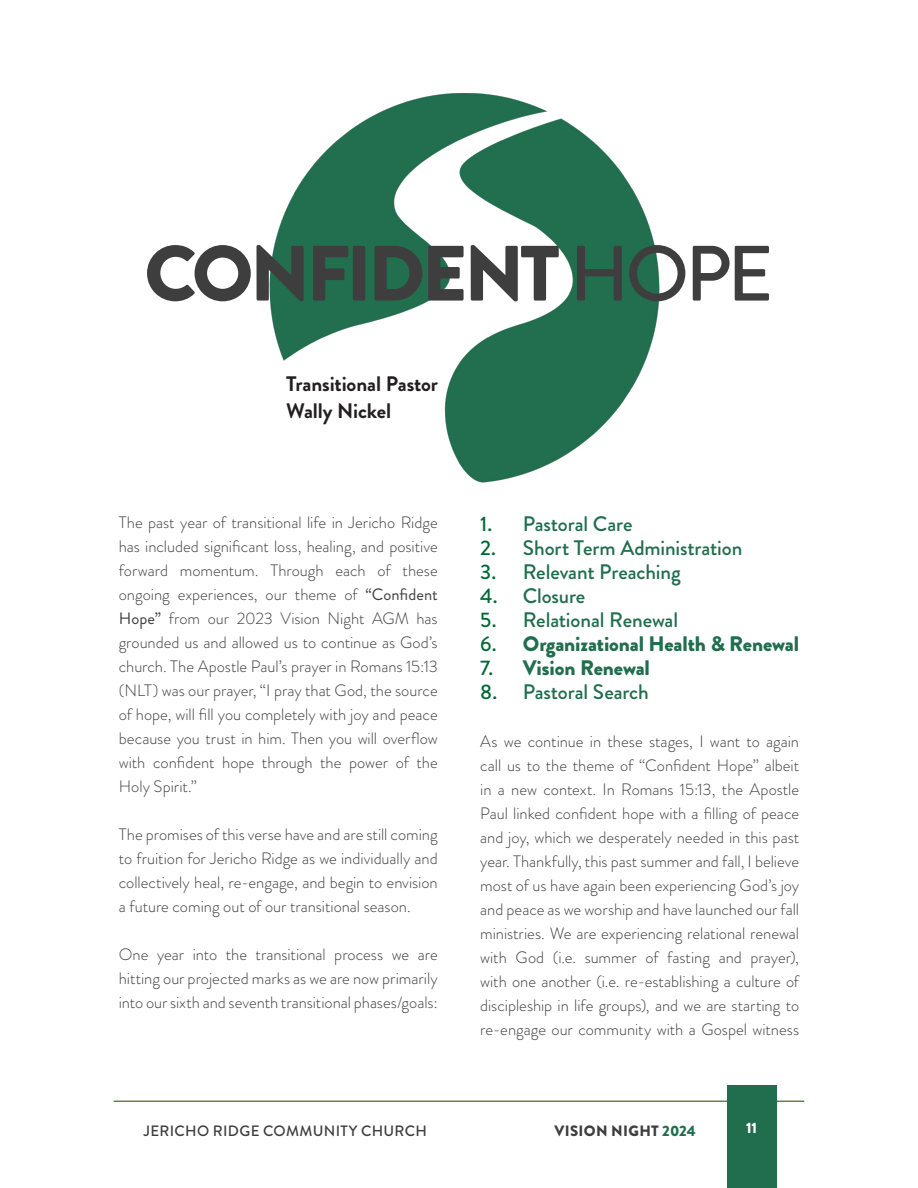
<style>
.page{position:relative;width:918px;height:1188px;background:#fff}
.page>*{position:absolute;margin:0;border:0;box-sizing:border-box;transform-origin:0 0}
.t1{font:900 78.15px "Brandon Grotesque";letter-spacing:-.05em;color:#3e3e3f}
.t2{font:500 21px "Brandon Grotesque";letter-spacing:-.005em;color:#216e4f}
.t3{font:900 21px "Brandon Grotesque";letter-spacing:-.005em;color:#216e4f}
.t4{font:700 21px "Brandon Grotesque";letter-spacing:-.005em;color:#231f20}
._01_Main_Header_-_Pragmatica_60pt{font:300 16.5px/24px "Brandon Grotesque";color:#3e3e3f;text-align:justify}
.t5{font:500 15px "Brandon Grotesque";letter-spacing:.02em;color:#3e3e3f}
.t6{font:900 15px "Brandon Grotesque";letter-spacing:.02em;color:#3e3e3f}
._02_Main_Text_Bold_-_Brandon_9pt{font:900 15px "Brandon Grotesque";color:#fff}
.s1{font-weight:500}
.s2{font-weight:400}
.s3{color:#006938}
.s4{font-weight:500;color:#006938}
.s5{color:#216e4f}
</style>
<div class="page">
<div style="left:727px;top:1085px;width:49px;height:103px;background:#216e4f"></div>
<hr style="left:114px;top:1101px;width:690px;height:1px;background:#216e4f">
<img style="left:269px;top:93px;width:391px;height:390px">
<p class="t1" style="left:144px;top:218px;width:630px">CONFIDENT <span class="s1">HOPE</span></p>
<p class="t4" style="left:286px;top:369px;width:153px">Transitional Pastor</p>
<p class="t4" style="left:286px;top:396px;width:107px">Wally Nickel</p>
<p class="_01_Main_Header_-_Pragmatica_60pt" style="left:119px;top:511px;width:320px">The past year of transitional life in Jericho Ridge has included significant loss, healing, and positive forward momentum. Through each of these ongoing experiences, our theme of <span class="s2">“Confident Hope”</span> from our 2023 Vision Night AGM has grounded us and allowed us to continue as God’s church. The Apostle Paul’s prayer in Romans 15:13 (NLT) was our prayer, “I pray that God, the source of hope, will fill you completely with joy and peace because you trust in him. Then you will overflow with confident hope through the power of the Holy Spirit.”</p>
<p class="_01_Main_Header_-_Pragmatica_60pt" style="left:119px;top:823px;width:320px">The promises of this verse have and are still coming to fruition for Jericho Ridge as we individually and collectively heal, re-engage, and begin to envision a future coming out of our transitional season.</p>
<p class="_01_Main_Header_-_Pragmatica_60pt" style="left:119px;top:943px;width:320px">One year into the transitional process we are hitting our projected marks as we are now primarily into our sixth and seventh transitional phases/goals:</p>
<p class="t2" style="left:480px;top:510px;width:154px"><span class="s3">1.</span> Pastoral Care</p>
<p class="t2" style="left:480px;top:534px;width:264px"><span class="s3">2.</span> Short Term Administration</p>
<p class="t2" style="left:480px;top:558px;width:202px"><span class="s3">3.</span> Relevant Preaching</p>
<p class="t2" style="left:480px;top:582px;width:107px"><span class="s3">4.</span> Closure</p>
<p class="t2" style="left:480px;top:606px;width:199px"><span class="s3">5.</span> Relational Renewal</p>
<p class="t3" style="left:480px;top:629px;width:320px"><span class="s4">6.</span> Organizational Health &amp; Renewal</p>
<p class="t3" style="left:480px;top:653px;width:171px"><span class="s4">7.</span> Vision Renewal</p>
<p class="t2" style="left:480px;top:678px;width:170px"><span class="s3">8.</span> Pastoral Search</p>
<p class="_01_Main_Header_-_Pragmatica_60pt" style="left:480px;top:730px;width:320px">As we continue in these stages, I want to again call us to the theme of “Confident Hope” albeit in a new context. In Romans 15:13, the Apostle Paul linked confident hope with a filling of peace and joy, which we desperately needed in this past year. Thankfully, this past summer and fall, I believe most of us have again been experiencing God’s joy and peace as we worship and have launched our fall ministries. We are experiencing relational renewal with God (i.e. summer of fasting and prayer), with one another (i.e. re-establishing a culture of discipleship in life groups), and we are starting to re-engage our community with a Gospel witness</p>
<p class="t5" style="left:144px;top:1120px;width:285px">JERICHO RIDGE COMMUNITY CHURCH</p>
<p class="t6" style="left:555px;top:1120px;width:143px">VISION NIGHT <span class="s5">2024</span></p>
<p class="_02_Main_Text_Bold_-_Brandon_9pt" style="left:746px;top:1117px;width:13px">11</p>
</div>
